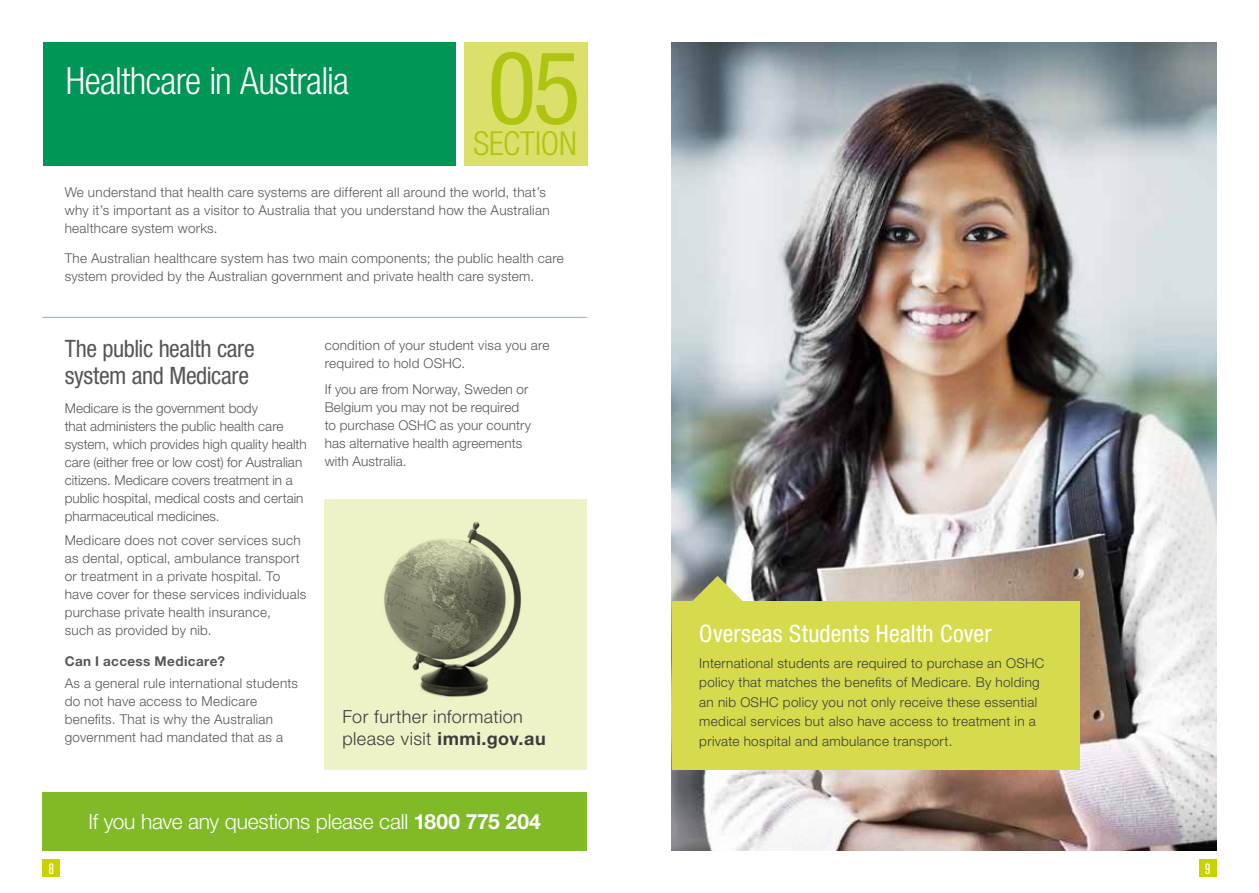
<style>
.page{position:relative;width:1259px;height:893px;background:#fff}
.page>*{position:absolute;margin:0;border:0;box-sizing:border-box;transform-origin:0 0}
.t1{font:condensed 101.25px "Helvetica Neue LT Pro";color:#afc410}
.t2{font:300 condensed 37.5px "Helvetica Neue LT Pro";letter-spacing:-.02em;color:#fff}
.t3{font:300 condensed 33px "Helvetica Neue LT Pro";letter-spacing:-.005em;color:#afc410}
.t4{font:condensed 24px/27px "Helvetica Neue LT Pro";letter-spacing:-.015em;color:#575756}
.t5{font:condensed 24px "Helvetica Neue LT Pro";letter-spacing:.01em;color:#fff}
.t6{font:300 21px "Helvetica Neue LT Pro";letter-spacing:-.01em;color:#fff}
.t7{font:300 18px/22.5px "Helvetica Neue LT Pro";letter-spacing:.025em;color:#3c3c3b}
.t8{font:500 15px "Tungsten";color:#fff}
.t9{font:300 13.5px/18px "Helvetica Neue LT Pro";letter-spacing:.015em;color:#575756}
.t10{font:300 13.5px/19.5px "Helvetica Neue LT Pro";letter-spacing:.025em;color:#3c3c3b}
.t11{font:700 13.5px "Helvetica Neue LT Pro";letter-spacing:.03em;color:#575756}
.s1{font-weight:700}
</style>
<div class="page">
<div style="left:43px;top:859px;width:17px;height:17px;background:#c8d300"></div>
<div style="left:1199px;top:859px;width:17px;height:17px;background:#c8d300"></div>
<img style="left:672px;top:43px;width:544px;height:807px">
<div style="left:464px;top:43px;width:124px;height:123px;background:#dae069"></div>
<div style="left:43px;top:43px;width:413px;height:123px;background:#009655"></div>
<div style="left:43px;top:792px;width:544px;height:59px;background:#80ba27"></div>
<div style="left:325px;top:499px;width:262px;height:271px;background:#eff2c6"></div>
<div style="left:672px;top:601px;width:407px;height:169px;background:#d5db4d"></div>
<svg style="left:689px;top:576px;width:57px;height:25px"></svg>
<img style="left:384px;top:521px;width:137px;height:176px">
<svg style="left:42px;top:317px;width:545px;height:1px"></svg>
<h2 class="t2" style="left:66px;top:59px;width:285px">Healthcare in Australia</h2>
<h1 class="t1" style="left:488px;top:28px;width:95px">05</h1>
<h3 class="t3" style="left:473px;top:125px;width:105px">SECTION</h3>
<p class="t9" style="left:65px;top:183px;width:486px">We understand that health care systems are different all around the world, that’s why it’s important as a visitor to Australia that you understand how the Australian healthcare system works.</p>
<p class="t9" style="left:65px;top:249px;width:501px">The Australian healthcare system has two main components; the public health care system provided by the Australian government and private health care system.</p>
<h3 class="t4" style="left:65px;top:335px;width:191px">The public health care system and Medicare</h3>
<p class="t9" style="left:65px;top:399px;width:243px">Medicare is the government body<br>that administers the public health care system, which provides high quality health care (either free or low cost) for Australian citizens. Medicare covers treatment in a public hospital, medical costs and certain pharmaceutical medicines.</p>
<p class="t9" style="left:65px;top:531px;width:243px">Medicare does not cover services such as dental, optical, ambulance transport or treatment in a private hospital. To have cover for these services individuals purchase private health insurance,<br>such as provided by nib.</p>
<p class="t11" style="left:65px;top:653px;width:162px">Can I access Medicare?</p>
<p class="t9" style="left:65px;top:674px;width:235px">As a general rule international students do not have access to Medicare benefits. That is why the Australian government had mandated that as a</p>
<p class="t9" style="left:325px;top:336px;width:226px">condition of your student visa you are required to hold OSHC.</p>
<p class="t9" style="left:325px;top:380px;width:208px">If you are from Norway, Sweden or<br>Belgium you may not be required to purchase OSHC as your country has alternative health agreements with Australia.</p>
<h3 class="t7" style="left:342px;top:705px;width:205px">For further information please visit <span class="s1">immi.gov.au</span></h3>
<h3 class="t6" style="left:88px;top:808px;width:454px">If you have any questions please call <span class="s1">1800 775 204</span></h3>
<h3 class="t5" style="left:699px;top:619px;width:294px">Overseas Students Health Cover</h3>
<p class="t10" style="left:699px;top:653px;width:347px">International students are required to purchase an OSHC policy that matches the benefits of Medicare. By holding an nib OSHC policy you not only receive these essential medical services but also have access to treatment in a private hospital and ambulance transport.</p>
<p class="t8" style="left:49px;top:861px;width:7px">8</p>
<p class="t8" style="left:1205px;top:861px;width:7px">9</p>
</div>
